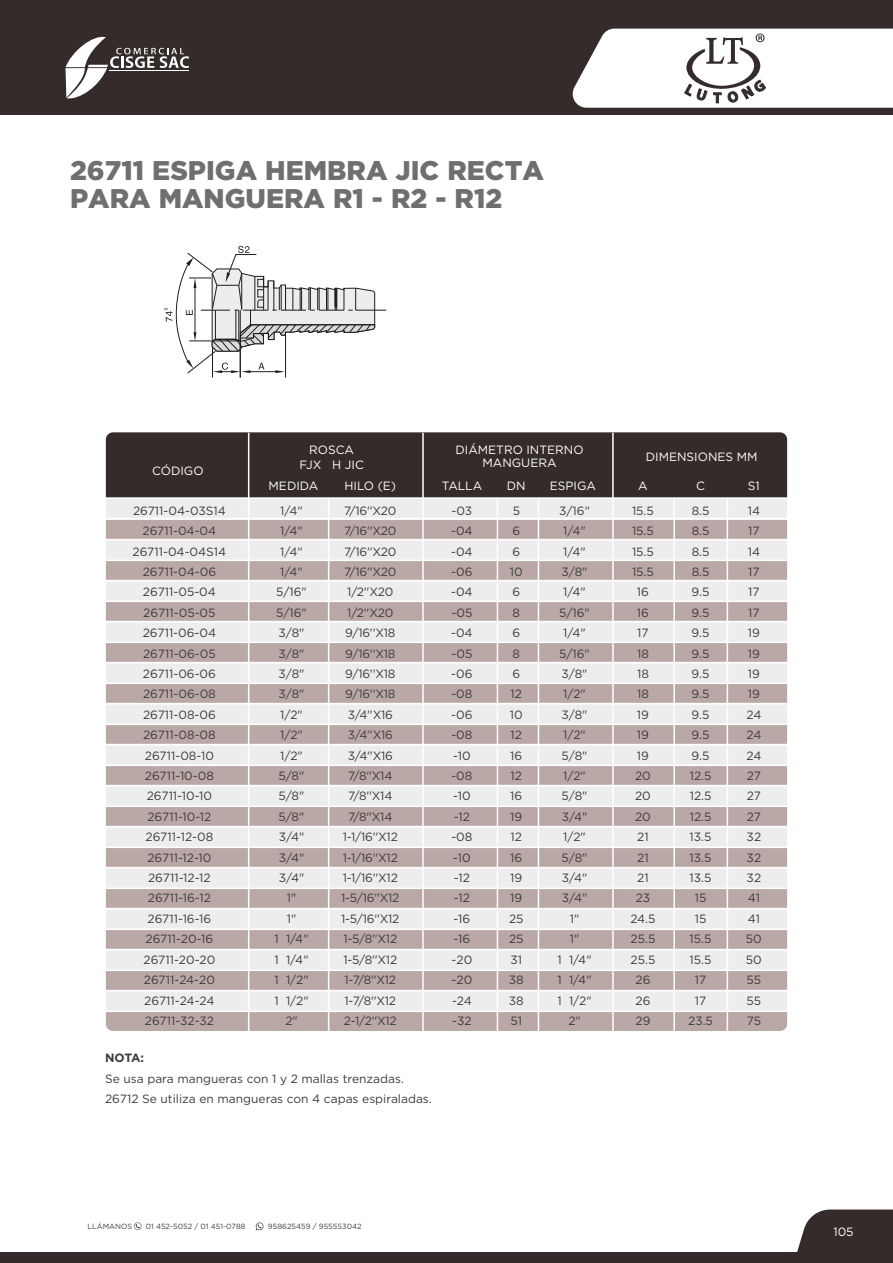
<style>
.page{position:relative;width:893px;height:1263px;background:#fff}
.page>*{position:absolute;margin:0;border:0;box-sizing:border-box;transform-origin:0 0}
.t1{font:900 27px/28.5px "Gotham";color:#706f6f}
.t2{font:12px/20.4px "Gotham";color:#3c3c3b;text-align:center}
.t3{font:12px/20.4px "Gotham";letter-spacing:-.02em;color:#3c3c3b;text-align:center}
.t4{font:12px/14.9px "Gotham";color:#fff;text-align:center}
.t5{font:700 12px "Gotham";color:#3c3c3b}
.t6{font:7.5px "Gotham";color:#3c3c3b}
</style>
<div class="page">
<hr style="left:356px;top:310px;width:30px;height:1px;background:#1d1d1b">
<svg style="left:164px;top:246px;width:211px;height:131px"></svg>
<div style="left:104px;top:641px;width:685px;height:22px;background:#baa8a6"></div>
<div style="left:104px;top:682px;width:685px;height:22px;background:#baa8a6"></div>
<div style="left:104px;top:723px;width:685px;height:22px;background:#baa8a6"></div>
<div style="left:104px;top:764px;width:685px;height:22px;background:#baa8a6"></div>
<div style="left:104px;top:805px;width:685px;height:22px;background:#baa8a6"></div>
<div style="left:104px;top:846px;width:685px;height:22px;background:#baa8a6"></div>
<div style="left:104px;top:887px;width:685px;height:22px;background:#baa8a6"></div>
<div style="left:104px;top:928px;width:685px;height:22px;background:#baa8a6"></div>
<div style="left:104px;top:969px;width:685px;height:22px;background:#baa8a6"></div>
<div style="left:105px;top:1012px;width:683px;height:19px;background:#baa8a6"></div>
<div style="left:104px;top:518px;width:685px;height:22px;background:#baa8a6;border:2px solid #fff"></div>
<div style="left:104px;top:559px;width:685px;height:22px;background:#baa8a6"></div>
<div style="left:104px;top:600px;width:685px;height:22px;background:#baa8a6"></div>
<div style="left:104px;top:662px;width:685px;height:22px;background:#ededed;border:2px solid #fff"></div>
<div style="left:104px;top:703px;width:685px;height:22px;background:#ededed;border:2px solid #fff"></div>
<div style="left:104px;top:744px;width:685px;height:22px;background:#ededed;border:2px solid #fff"></div>
<div style="left:104px;top:785px;width:685px;height:22px;background:#ededed;border:2px solid #fff"></div>
<div style="left:104px;top:826px;width:685px;height:22px;background:#ededed;border:2px solid #fff"></div>
<div style="left:104px;top:867px;width:685px;height:22px;background:#ededed;border:2px solid #fff"></div>
<div style="left:104px;top:908px;width:685px;height:22px;background:#ededed;border:2px solid #fff"></div>
<div style="left:104px;top:949px;width:685px;height:22px;background:#ededed;border:2px solid #fff"></div>
<div style="left:104px;top:990px;width:685px;height:22px;background:#ededed;border:2px solid #fff"></div>
<div style="left:104px;top:539px;width:685px;height:22px;background:#ededed;border:2px solid #fff"></div>
<div style="left:104px;top:497px;width:685px;height:22px;background:#ededed;border:2px solid #fff"></div>
<div style="left:104px;top:580px;width:685px;height:22px;background:#ededed;border:2px solid #fff"></div>
<div style="left:104px;top:621px;width:685px;height:22px;background:#ededed;border:2px solid #fff"></div>
<div style="left:104px;top:432px;width:685px;height:68px;background:#342c2b"></div>
<hr style="left:248px;top:433px;width:1px;height:599px;background:#fff">
<hr style="left:328px;top:498px;width:1px;height:533px;background:#fff">
<hr style="left:497px;top:498px;width:1px;height:533px;background:#fff">
<hr style="left:538px;top:498px;width:1px;height:533px;background:#fff">
<hr style="left:673px;top:498px;width:2px;height:533px;background:#fff">
<hr style="left:727px;top:498px;width:1px;height:533px;background:#fff">
<hr style="left:422px;top:433px;width:2px;height:598px;background:#fff">
<hr style="left:612px;top:433px;width:2px;height:598px;background:#fff">
<div style="left:0;top:0;width:893px;height:115px;background:#342c2b"></div>
<svg style="left:572px;top:29px;width:321px;height:79px;background:#e9e8e8"></svg>
<svg style="left:66px;top:36px;width:123px;height:63px"></svg>
<svg style="left:794px;top:1209px;width:99px;height:44px;background:#4c4545"></svg>
<div style="left:0;top:1253px;width:893px;height:10px;background:#342c2b"></div>
<svg style="left:256px;top:1222px;width:8px;height:8px"></svg>
<svg style="left:134px;top:1222px;width:7px;height:8px"></svg>
<h1 class="t1" style="left:70px;top:155px;width:475px">26711 ESPIGA HEMBRA JIC RECTA<br>PARA MANGUERA R1 - R2 - R12</h1>
<p class="t4" style="left:152px;top:463px;width:53px">CÓDIGO</p>
<p class="t4" style="left:456px;top:443px;width:129px;line-height:13.5px">DIÁMETRO INTERNO<br>MANGUERA</p>
<p class="t4" style="left:299px;top:442px;width:66px">ROSCA<br>FJX H JIC</p>
<p class="t4" style="left:646px;top:449px;width:113px">DIMENSIONES MM</p>
<p class="t4" style="left:269px;top:478px;width:51px">MEDIDA</p>
<p class="t4" style="left:344px;top:478px;width:53px">HILO (E)</p>
<p class="t4" style="left:442px;top:478px;width:42px">TALLA</p>
<p class="t4" style="left:507px;top:478px;width:20px">DN</p>
<p class="t4" style="left:550px;top:478px;width:48px">ESPIGA</p>
<p class="t4" style="left:638px;top:478px;width:11px">A</p>
<p class="t4" style="left:696px;top:478px;width:10px">C</p>
<p class="t4" style="left:748px;top:478px;width:13px">S1</p>
<p class="t2" style="left:133px;top:500px;width:95px">26711-04-03S14<br>26711-04-04<br>26711-04-04S14<br>26711-04-06<br>26711-05-04<br>26711-05-05<br>26711-06-04<br>26711-06-05<br>26711-06-06<br>26711-06-08<br>26711-08-06<br>26711-08-08<br>26711-08-10<br>26711-10-08<br>26711-10-10<br>26711-10-12<br>26711-12-08<br>26711-12-10<br>26711-12-12<br>26711-16-12<br>26711-16-16<br>26711-20-16<br>26711-20-20<br>26711-24-20<br>26711-24-24<br>26711-32-32</p>
<p class="t2" style="left:274px;top:500px;width:36px">1/4"<br>1/4"<br>1/4"<br>1/4"<br>5/16"<br>5/16"<br>3/8"<br>3/8"<br>3/8"<br>3/8"<br>1/2"<br>1/2"<br>1/2"<br>5/8"<br>5/8"<br>5/8"<br>3/4"<br>3/4"<br>3/4"<br>1"<br>1"<br>1 1/4"<br>1 1/4"<br>1 1/2"<br>1 1/2"<br>2"</p>
<p class="t3" style="left:341px;top:500px;width:60px">7/16''X20<br>7/16''X20<br>7/16''X20<br>7/16''X20<br>1/2''X20<br>1/2''X20<br>9/16''X18<br>9/16''X18<br>9/16''X18<br>9/16''X18<br>3/4''X16<br>3/4''X16<br>3/4''X16<br>7/8''X14<br>7/8''X14<br>7/8''X14<br>1-1/16''X12<br>1-1/16''X12<br>1-1/16''X12<br>1-5/16''X12<br>1-5/16''X12<br>1-5/8''X12<br>1-5/8''X12<br>1-7/8''X12<br>1-7/8''X12<br>2-1/2''X12</p>
<p class="t2" style="left:451px;top:500px;width:23px;text-align:left">-03 -04 -04 -06 -04 -05 -04 -05 -06 -08 -06 -08 -10 -08 -10 -12 -08 -10 -12 -12 -16 -16 -20 -20 -24 -32</p>
<p class="t2" style="left:509px;top:500px;width:16px">5<br>6<br>6<br>10<br>6<br>8<br>6<br>8<br>6<br>12<br>10<br>12<br>16<br>12<br>16<br>19<br>12<br>16<br>19<br>19<br>25<br>25<br>31<br>38<br>38<br>51</p>
<p class="t2" style="left:557px;top:500px;width:36px">3/16"<br>1/4"<br>1/4"<br>3/8"<br>1/4"<br>5/16"<br>1/4"<br>5/16"<br>3/8"<br>1/2"<br>3/8"<br>1/2"<br>5/8"<br>1/2"<br>5/8"<br>3/4"<br>1/2"<br>5/8"<br>3/4"<br>3/4"<br>1"<br>1"<br>1 1/4"<br>1 1/4"<br>1 1/2"<br>2"</p>
<p class="t2" style="left:630px;top:500px;width:27px">15.5<br>15.5<br>15.5<br>15.5<br>16<br>16<br>17<br>18<br>18<br>18<br>19<br>19<br>19<br>20<br>20<br>20<br>21<br>21<br>21<br>23<br>24.5<br>25.5<br>25.5<br>26<br>26<br>29</p>
<p class="t5" style="left:105px;top:1050px;width:41px">NOTA:</p>
<p class="t2" style="left:105px;top:1068px;width:328px;text-align:left">Se usa para mangueras con 1 y 2 mallas trenzadas.<br>26712 Se utiliza en mangueras con 4 capas espiraladas.</p>
<p class="t2" style="left:688px;top:500px;width:26px">8.5<br>8.5<br>8.5<br>8.5<br>9.5<br>9.5<br>9.5<br>9.5<br>9.5<br>9.5<br>9.5<br>9.5<br>9.5<br>12.5<br>12.5<br>12.5<br>13.5<br>13.5<br>13.5<br>15<br>15<br>15.5<br>15.5<br>17<br>17<br>23.5</p>
<p class="t2" style="left:746px;top:500px;width:17px;text-align:left">14<br>17<br>14<br>17<br>17<br>17<br>19<br>19<br>19<br>19<br>24<br>24<br>24<br>27<br>27<br>27<br>32<br>32<br>32<br>41<br>41<br>50<br>50<br>55<br>55<br>75</p>
<p class="t6" style="left:88px;top:1222px;width:46px">LLÁMANOS</p>
<p class="t6" style="left:146px;top:1222px;width:101px">01 452-5052 / 01 451-0788</p>
<p class="t6" style="left:268px;top:1222px;width:95px">958625459 / 955553042</p>
<p class="t4" style="left:833px;top:1224px;width:22px">105</p>
</div>
